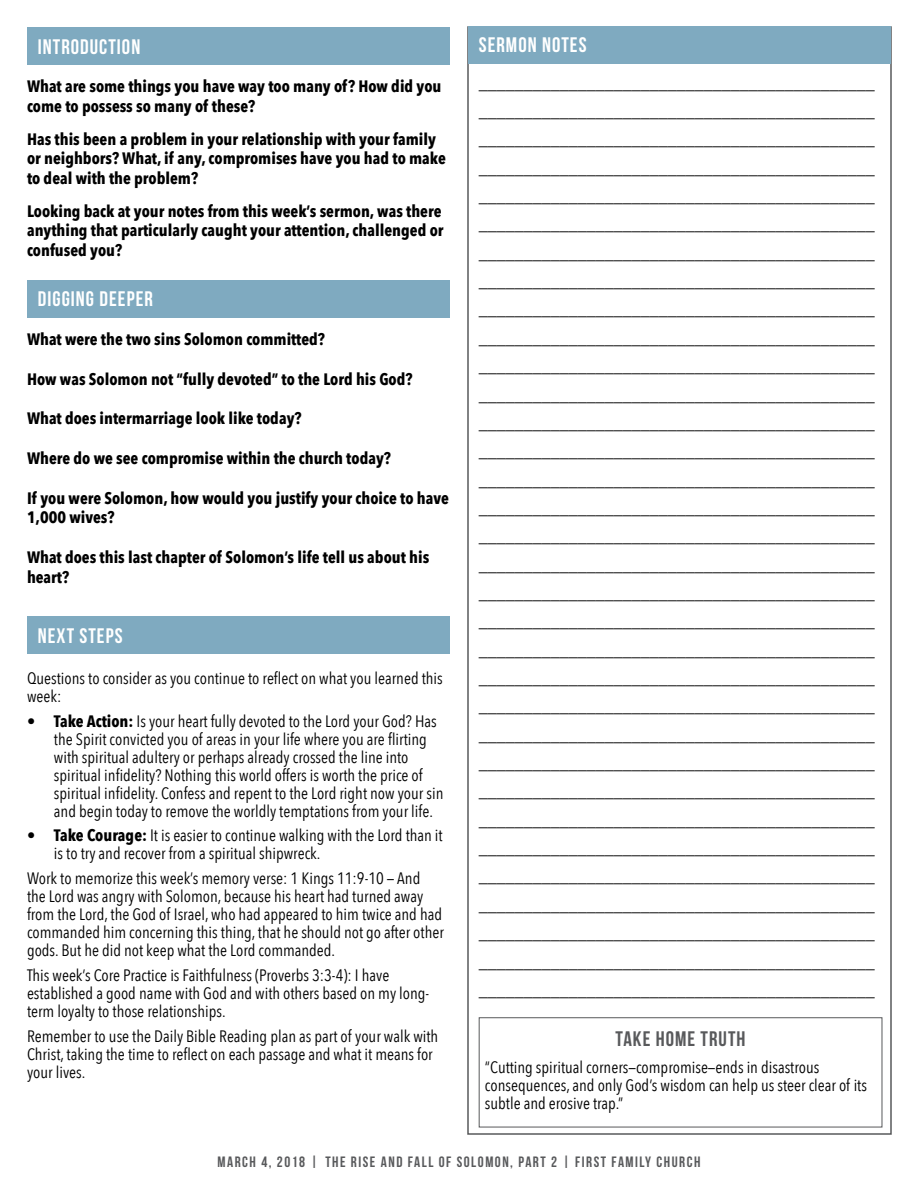
<style>
.page{position:relative;width:918px;height:1188px;background:#fff}
.page>*{position:absolute;margin:0;border:0;box-sizing:border-box;transform-origin:0 0}
.t1{font:21px "Bebas Neue";letter-spacing:.05em;color:#fff}
.t2{font:21px "Bebas Neue";letter-spacing:.05em;color:#58595b}
.t3{font:18px/28.3px "Minion Pro";color:#000;text-align:justify}
.t4{font:16.5px/18px "Avenir Next Condensed";color:#000}
.t5{font:700 16.5px/19.5px "Avenir Next Condensed";color:#000}
.t6{font:15px "Bebas Neue";letter-spacing:.1em;color:#58595b}
.s1{font-weight:700}
</style>
<div class="page">
<div style="left:27px;top:616px;width:423px;height:38px;background:#7faac0"></div>
<div style="left:468px;top:26px;width:423px;height:38px;background:#7faac0"></div>
<div style="left:479px;top:1017px;width:403px;height:110px;border:1px solid #58595b"></div>
<div style="left:27px;top:280px;width:423px;height:38px;background:#7faac0"></div>
<div style="left:27px;top:27px;width:423px;height:38px;background:#7faac0"></div>
<p class="t1" style="left:38px;top:35px;width:104px">INTRODUCTION</p>
<p class="t5" style="left:27px;top:76px;width:416px">What are some things you have way too many of? How did you come to possess so many of these?</p>
<p class="t5" style="left:27px;top:129px;width:420px">Has this been a problem in your relationship with your family or neighbors? What, if any, compromises have you had to make to deal with the problem?</p>
<p class="t5" style="left:27px;top:201px;width:418px">Looking back at your notes from this week’s sermon, was there anything that particularly caught your attention, challenged or confused you?</p>
<p class="t1" style="left:38px;top:288px;width:117px">DIGGING DEEPER</p>
<p class="t5" style="left:27px;top:329px;width:300px">What were the two sins Solomon committed?</p>
<p class="t5" style="left:27px;top:369px;width:387px">How was Solomon not “fully devoted” to the Lord his God?</p>
<p class="t5" style="left:27px;top:409px;width:276px">What does intermarriage look like today?</p>
<p class="t5" style="left:27px;top:449px;width:365px">Where do we see compromise within the church today?</p>
<p class="t5" style="left:27px;top:488px;width:424px">If you were Solomon, how would you justify your choice to have<br>1,000 wives?</p>
<p class="t5" style="left:27px;top:548px;width:404px">What does this last chapter of Solomon’s life tell us about his heart?</p>
<p class="t1" style="left:38px;top:624px;width:86px">NEXT STEPS</p>
<p class="t4" style="left:27px;top:668px;width:417px">Questions to consider as you continue to reflect on what you learned this week:</p>
<p class="t4" style="left:54px;top:711px;width:391px;text-indent:-27px"><span class="s1">• Take Action:</span> Is your heart fully devoted to the Lord your God? Has the Spirit convicted you of areas in your life where you are flirting with spiritual adultery or perhaps already crossed the line into spiritual infidelity? Nothing this world offers is worth the price of spiritual infidelity. Confess and repent to the Lord right now your sin and begin today to remove the worldly temptations from your life.</p>
<p class="t4" style="left:54px;top:826px;width:390px;text-indent:-27px"><span class="s1">• Take Courage:</span> It is easier to continue walking with the Lord than it is to try and recover from a spiritual shipwreck.</p>
<p class="t4" style="left:27px;top:868px;width:418px">Work to memorize this week’s memory verse: 1 Kings 11:9-10 — And<br>the Lord was angry with Solomon, because his heart had turned away from the Lord, the God of Israel, who had appeared to him twice and had commanded him concerning this thing, that he should not go after other gods. But he did not keep what the Lord commanded.</p>
<p class="t4" style="left:27px;top:965px;width:404px">This week’s Core Practice is Faithfulness (Proverbs 3:3-4): I have established a good name with God and with others based on my long&shy;term loyalty to those relationships.</p>
<p class="t4" style="left:27px;top:1026px;width:413px">Remember to use the Daily Bible Reading plan as part of your walk with<br>Christ, taking the time to reflect on each passage and what it means for your lives.</p>
<p class="t1" style="left:479px;top:34px;width:109px">SERMON NOTES</p>
<p class="t3" style="left:479px;top:69px;width:397px">____________________________________________ ____________________________________________ ____________________________________________ ____________________________________________ ____________________________________________ ____________________________________________ ____________________________________________ ____________________________________________ ____________________________________________ ____________________________________________ ____________________________________________ ____________________________________________ ____________________________________________ ____________________________________________ ____________________________________________ ____________________________________________ ____________________________________________ ____________________________________________ ____________________________________________ ____________________________________________ ____________________________________________ ____________________________________________ ____________________________________________ ____________________________________________ ____________________________________________ ____________________________________________ ____________________________________________ ____________________________________________ ____________________________________________ ____________________________________________ ____________________________________________ ____________________________________________ ____________________________________________</p>
<p class="t2" style="left:616px;top:1028px;width:131px">TAKE HOME TRUTH</p>
<p class="t4" style="left:485px;top:1057px;width:384px">“Cutting spiritual corners—compromise—ends in disastrous consequences, and only God’s wisdom can help us steer clear of its subtle and erosive trap.”</p>
<p class="t6" style="left:218px;top:1154px;width:484px">MARCH 4, 2018 | THE RISE AND FALL OF SOLOMON, PART 2 | FIRST FAMILY CHURCH</p>
</div>
